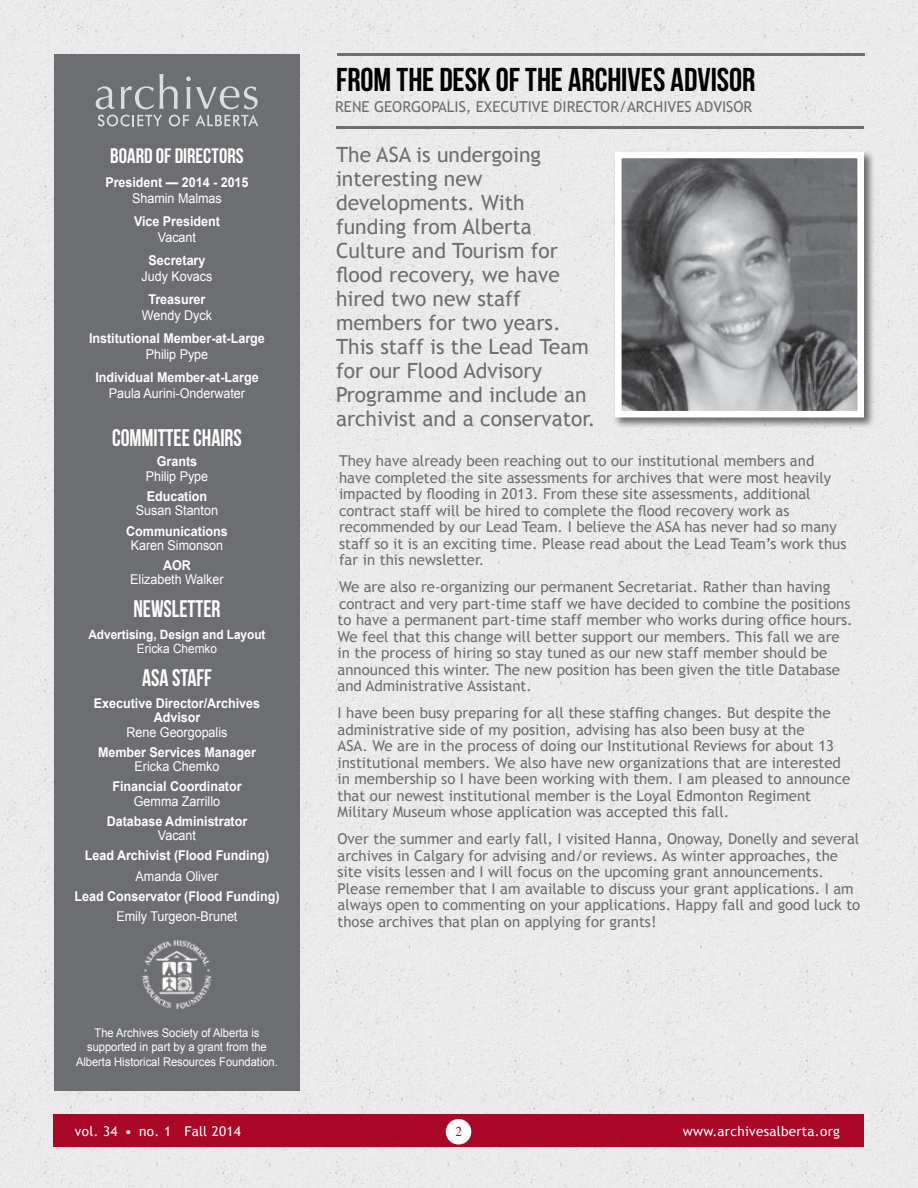
<style>
.page{position:relative;width:918px;height:1188px;background:#eaeaea}
.page>*{position:absolute;margin:0;border:0;box-sizing:border-box;transform-origin:0 0}
.t1{font:33px "Bebas Neue";color:#000}
.t2{font:24px "Bebas Neue";color:#fff;scale:.93 1}
.t3{font:21px/24px "Trebuchet MS";color:#6d6e71}
.t4{font:21px "Bebas Neue";color:#fff}
.t5{font:15px/16.5px "Trebuchet MS";color:#6d6e71}
.t6{font:700 13.5px/14.2px "Arial";color:#fff;text-align:center;scale:.93 1}
.t7{font:13.5px "Arial";color:#fff;scale:.93 1}
.t8{font:13.5px "Trebuchet MS";letter-spacing:.02em;color:#fff}
.t9{font:13.5px "Times New Roman";color:#ba092b}
.t10{font:700 12.75px "Arial";color:#fff;scale:.93 1}
.t11{font:12.75px "Arial";color:#fff;scale:.93 1}
.t12{font:12px/14.2px "Arial";color:#fff;text-align:center;scale:.93 1}
</style>
<div class="page">
<div style="left:54px;top:1114px;width:810px;height:33px;background:#aa0827"></div>
<div style="left:446px;top:1119px;width:25px;height:25px;background:#fff;border-radius:50%"></div>
<div style="left:54px;top:54px;width:246px;height:1037px;background:#6d6e71"></div>
<img style="left:142px;top:940px;width:69px;height:69px">
<div style="left:613px;top:149px;width:261px;height:279px;background:#000;opacity:.55"></div>
<img style="left:623px;top:160px;width:233px;height:250px">
<div style="left:615px;top:152px;width:249px;height:266px;border:7px solid #fff"></div>
<hr style="left:336px;top:126px;width:528px;height:3px;background:#6d6e71">
<hr style="left:338px;top:53px;width:527px;height:3px;background:#6d6e71">
<svg style="left:96px;top:74px;width:162px;height:52px"></svg>
<h1 class="t1" style="left:336px;top:61px;width:421px">FROM THE DESK OF THE ARCHIVES ADVISOR</h1>
<h3 class="t4" style="left:110px;top:144px;width:135px">BOARD OF DIRECTORS</h3>
<p class="t6" style="left:105px;top:175px;width:155px">President — 2014 - 2015</p>
<p class="t7" style="left:132px;top:190px;width:98px">Shamin Malmas</p>
<p class="t6" style="left:134px;top:214px;width:94px">Vice President</p>
<p class="t7" style="left:158px;top:229px;width:42px">Vacant</p>
<p class="t6" style="left:148px;top:253px;width:63px">Secretary</p>
<p class="t7" style="left:142px;top:268px;width:78px">Judy Kovacs</p>
<p class="t6" style="left:148px;top:292px;width:63px">Treasurer</p>
<p class="t7" style="left:142px;top:307px;width:77px">Wendy Dyck</p>
<p class="t6" style="left:89px;top:331px;width:191px">Institutional Member-at-Large</p>
<p class="t7" style="left:146px;top:346px;width:69px">Philip Pype</p>
<p class="t6" style="left:95px;top:370px;width:177px">Individual Member-at-Large</p>
<p class="t7" style="left:109px;top:385px;width:148px">Paula Aurini-Onderwater</p>
<h2 class="t2" style="left:112px;top:425px;width:141px">COMMITTEE CHAIRS</h2>
<p class="t6" style="left:157px;top:455px;width:45px">Grants</p>
<p class="t7" style="left:146px;top:467px;width:69px">Philip Pype</p>
<p class="t6" style="left:147px;top:490px;width:67px">Education</p>
<p class="t7" style="left:136px;top:502px;width:90px">Susan Stanton</p>
<p class="t6" style="left:126px;top:524px;width:111px">Communications</p>
<p class="t7" style="left:131px;top:536px;width:101px">Karen Simonson</p>
<p class="t6" style="left:163px;top:559px;width:31px">AOR</p>
<p class="t7" style="left:130px;top:571px;width:102px">Elizabeth Walker</p>
<h2 class="t2" style="left:133px;top:596px;width:95px">NEWSLETTER</h2>
<p class="t10" style="left:88px;top:626px;width:192px">Advertising, Design and Layout</p>
<p class="t11" style="left:137px;top:640px;width:88px">Ericka Chemko</p>
<h2 class="t2" style="left:142px;top:665px;width:59px">ASA STAFF</h2>
<p class="t6" style="left:94px;top:697px;width:180px">Executive Director/Archives<br>Advisor</p>
<p class="t7" style="left:127px;top:723px;width:110px">Rene Georgopalis</p>
<p class="t6" style="left:98px;top:745px;width:171px">Member Services Manager</p>
<p class="t7" style="left:135px;top:757px;width:93px">Ericka Chemko</p>
<p class="t6" style="left:112px;top:780px;width:140px">Financial Coordinator</p>
<p class="t7" style="left:134px;top:792px;width:94px">Gemma Zarrillo</p>
<p class="t6" style="left:107px;top:814px;width:153px">Database Administrator</p>
<p class="t7" style="left:158px;top:826px;width:42px">Vacant</p>
<p class="t6" style="left:85px;top:849px;width:200px">Lead Archivist (Flood Funding)</p>
<p class="t7" style="left:136px;top:867px;width:90px">Amanda Oliver</p>
<p class="t6" style="left:75px;top:889px;width:222px">Lead Conservator (Flood Funding)</p>
<p class="t7" style="left:117px;top:907px;width:132px">Emily Turgeon-Brunet</p>
<p class="t12" style="left:76px;top:1026px;width:219px">The Archives Society of Alberta is supported in part by a grant from the<br>Alberta Historical Resources Foundation.</p>
<p class="t5" style="left:335px;top:99px;width:18px">Rene</p>
<p class="t5" style="left:374px;top:99px;width:20px">Georgopalis</p>
<p class="t5" style="left:466px;top:99px;width:36px">, Executive</p>
<p class="t5" style="left:553px;top:99px;width:19px">Director</p>
<p class="t5" style="left:619px;top:99px;width:26px">/Archives</p>
<p class="t5" style="left:695px;top:99px;width:18px">Advisor</p>
<p class="t3" style="left:336px;top:142px;width:261px">The ASA is undergoing interesting new developments. With funding from Alberta<br>Culture and Tourism for flood recovery, we have hired two new staff members for two years.<br>This staff is the Lead Team for our Flood Advisory<br>Programme and include an archivist and a conservator.</p>
<p class="t5" style="left:339px;top:453px;width:509px">They have already been reaching out to our institutional members and have completed the site assessments for archives that were most heavily impacted by flooding in 2013. From these site assessments, additional contract staff will be hired to complete the flood recovery work as recommended by our Lead Team. I believe the ASA has never had so many staff so it is an exciting time. Please read about the Lead Team’s work thus far in this newsletter.</p>
<p class="t5" style="left:338px;top:579px;width:517px">We are also re-organizing our permanent Secretariat. Rather than having contract and very part-time staff we have decided to combine the positions to have a permanent part-time staff member who works during office hours.<br>We feel that this change will better support our members. This fall we are in the process of hiring so stay tuned as our new staff member should be announced this winter. The new position has been given the title Database and Administrative Assistant.</p>
<p class="t5" style="left:338px;top:705px;width:514px">I have been busy preparing for all these staffing changes. But despite the administrative side of my position, advising has also been busy at the<br>ASA. We are in the process of doing our Institutional Reviews for about 13 institutional members. We also have new organizations that are interested in membership so I have been working with them. I am pleased to announce that our newest institutional member is the Loyal Edmonton Regiment Military Museum whose application was accepted this fall.</p>
<p class="t5" style="left:338px;top:831px;width:524px">Over the summer and early fall, I visited Hanna, Onoway, Donelly and several archives in Calgary for advising and/or reviews. As winter approaches, the site visits lessen and I will focus on the upcoming grant announcements.<br>Please remember that I am available to discuss your grant applications. I am always open to commenting on your applications. Happy fall and good luck to those archives that plan on applying for grants!</p>
<p class="t8" style="left:75px;top:1123px;width:168px">vol. 34 • no. 1 Fall 2014</p>
<p class="t9" style="left:456px;top:1122px;width:8px">2</p>
<p class="t8" style="left:683px;top:1123px;width:159px">www.archivesalberta.org</p>
</div>
